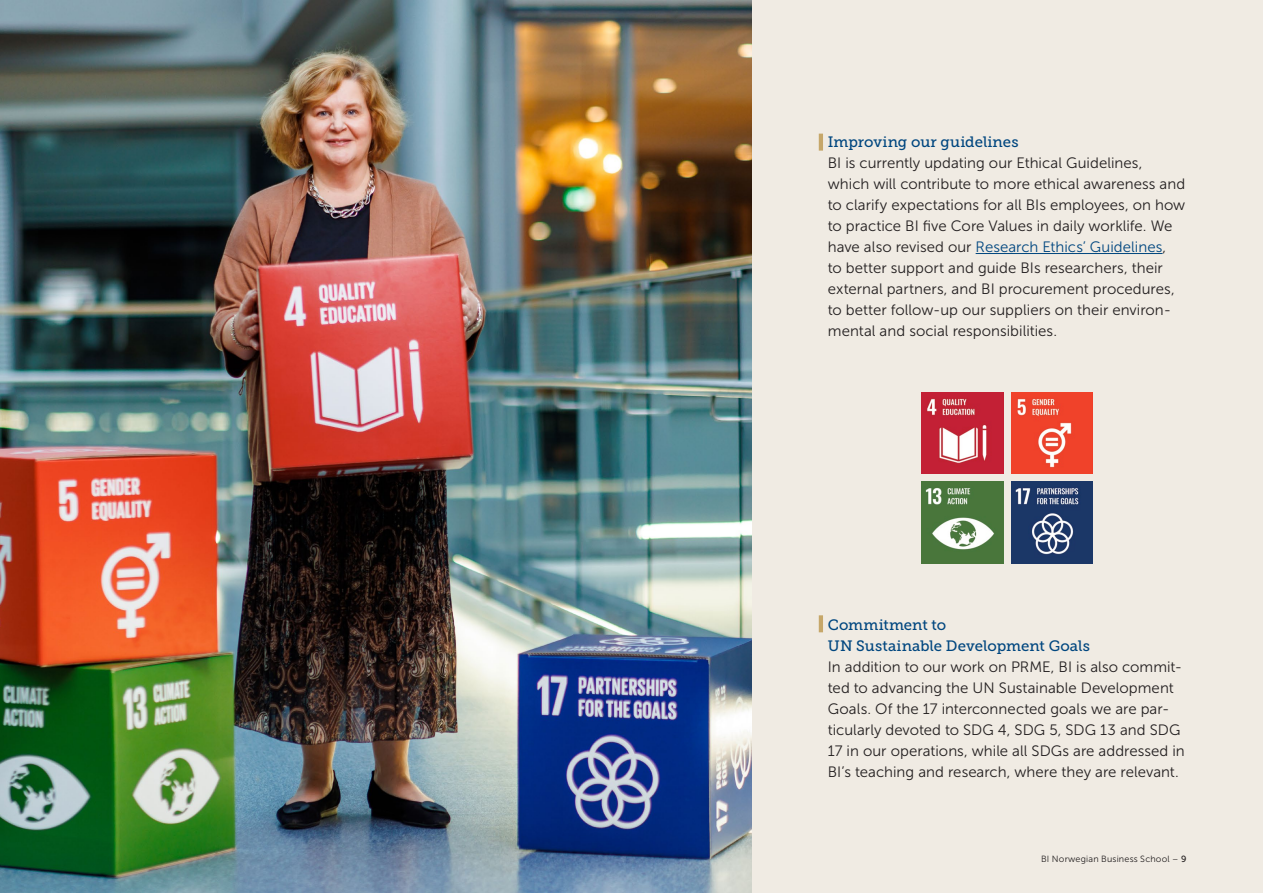
<style>
.page{position:relative;width:1263px;height:893px;background:#fff}
.page>*{position:absolute;margin:0;border:0;box-sizing:border-box;transform-origin:0 0}
.Text_Base{font:15px/21px "Museo Sans 300";letter-spacing:.005em;color:#231f20}
.Heading_Base{font:15px "Museo Slab 500";color:#00467f}
.Page_Number{font:9px "Museo Sans 300";letter-spacing:.025em;color:#231f20}
.s1{color:#00467f}
.s2{font-family:"Museo Sans 500"}
</style>
<div class="page">
<div style="left:753px;top:0;width:510px;height:893px;background:#f0ebe3"></div>
<hr style="left:976px;top:253px;width:186px;height:1px;background:#00467f">
<img style="left:922px;top:392px;width:81px;height:82px">
<img style="left:922px;top:482px;width:81px;height:81px">
<img style="left:1011px;top:392px;width:81px;height:82px">
<img style="left:1011px;top:482px;width:81px;height:81px">
<img style="left:0;top:0;width:751px;height:893px">
<hr style="left:819px;top:134px;width:4px;height:17px;background:#c6a76a">
<hr style="left:819px;top:615px;width:4px;height:17px;background:#c6a76a">
<p class="Heading_Base" style="left:828px;top:133px;width:192px">Improving our guidelines</p>
<p class="Text_Base" style="left:828px;top:152px;width:359px">BI is currently updating our Ethical Guidelines, which will contribute to more ethical awareness and to clarify expectations for all BIs employees, on how to practice BI five Core Values in daily worklife. We have also revised our <span class="s1">Research Ethics’ Guidelines</span>,<br>to better support and guide BIs researchers, their external partners, and BI procurement procedures, to better follow-up our suppliers on their environ&shy;mental and social responsibilities.</p>
<p class="Heading_Base" style="left:828px;top:616px;width:120px">Commitment to</p>
<p class="Heading_Base" style="left:828px;top:637px;width:264px">UN Sustainable Development Goals</p>
<p class="Text_Base" style="left:828px;top:656px;width:358px">In addition to our work on PRME, BI is also commit&shy;ted to advancing the UN Sustainable Development Goals. Of the 17 interconnected goals we are par&shy;ticularly devoted to SDG 4, SDG 5, SDG 13 and SDG 17 in our operations, while all SDGs are addressed in BI’s teaching and research, where they are relevant.</p>
<p class="Page_Number" style="left:1041px;top:854px;width:147px">BI Norwegian Business School – <span class="s2">9</span></p>
</div>
